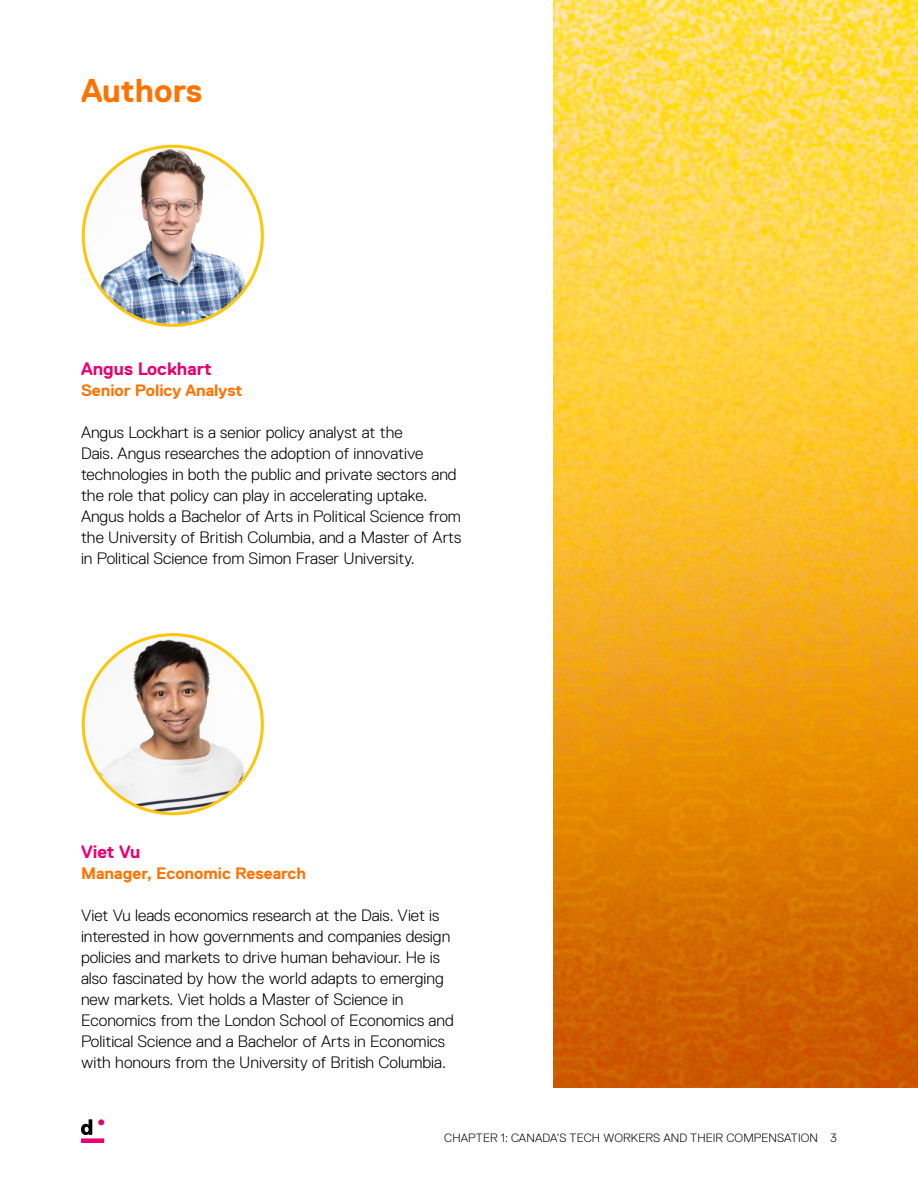
<style>
.page{position:relative;width:918px;height:1188px;background:#fff}
.page>*{position:absolute;margin:0;border:0;box-sizing:border-box;transform-origin:0 0}
.Pre_TOC_Heading{font:700 33px "Replica Std";color:#ff7200}
.t1{font:700 18px "Replica Std";color:#eb0072}
.t2{font:300 16.5px/21px "Replica Std";color:#000}
.t3{font:700 16.5px "Replica Std";color:#ff7200}
.t4{font:300 12px "Replica Std";letter-spacing:.01em;color:#000}
</style>
<div class="page">
<img style="left:554px;top:0;width:364px;height:1088px">
<svg style="left:81px;top:1119px;width:23px;height:24px"></svg>
<img style="left:83px;top:146px;width:179px;height:179px;border-radius:90px">
<img style="left:83px;top:635px;width:179px;height:179px;border-radius:90px">
<p class="Pre_TOC_Heading" style="left:81px;top:73px;width:123px">Authors</p>
<p class="t1" style="left:81px;top:359px;width:132px">Angus Lockhart</p>
<p class="t3" style="left:81px;top:381px;width:163px">Senior Policy Analyst</p>
<p class="t2" style="left:81px;top:422px;width:382px">Angus Lockhart is a senior policy analyst at the<br>Dais. Angus researches the adoption of innovative technologies in both the public and private sectors and the role that policy can play in accelerating uptake.<br>Angus holds a Bachelor of Arts in Political Science from the University of British Columbia, and a Master of Arts in Political Science from Simon Fraser University.</p>
<p class="t1" style="left:81px;top:842px;width:61px">Viet Vu</p>
<p class="t3" style="left:81px;top:864px;width:227px">Manager, Economic Research</p>
<p class="t2" style="left:81px;top:905px;width:374px">Viet Vu leads economics research at the Dais. Viet is interested in how governments and companies design policies and markets to drive human behaviour. He is also fascinated by how the world adapts to emerging new markets. Viet holds a Master of Science in Economics from the London School of Economics and Political Science and a Bachelor of Arts in Economics with honours from the University of British Columbia.</p>
<p class="t4" style="left:444px;top:1131px;width:394px">CHAPTER 1: CANADA’S TECH WORKERS AND THEIR COMPENSATION 3</p>
</div>
